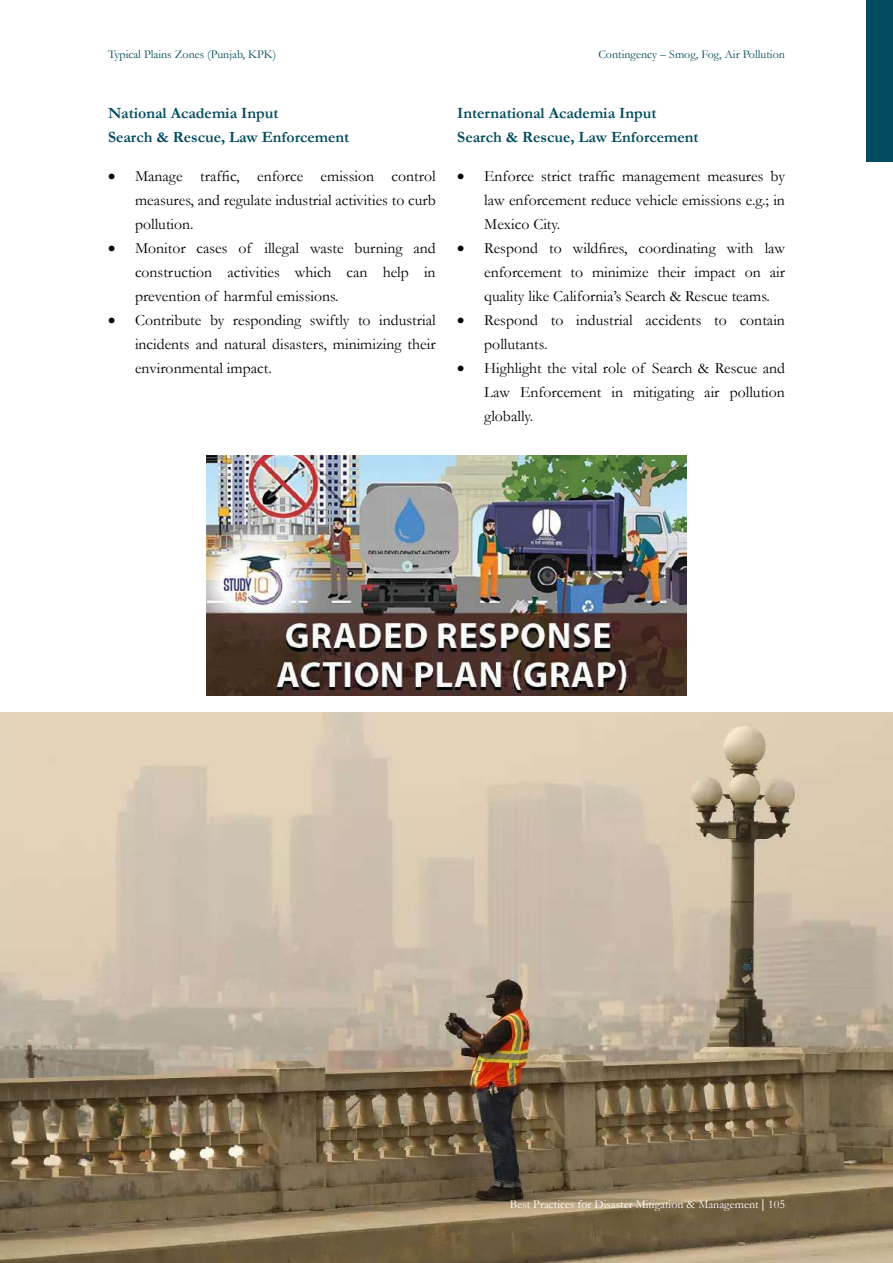
<style>
.page{position:relative;width:893px;height:1263px;background:#fff}
.page>*{position:absolute;margin:0;border:0;box-sizing:border-box;transform-origin:0 0}
.t1{font:15.75px/24px "Garamond";color:#000;text-align:justify}
.t2{font:700 15.75px/24px "Garamond";color:#014c5f}
.t3{font:12px "Garamond";color:#014c5f}
.t4{font:12px "Garamond";color:#fff}
.s1{font-family:"Helvetica"}
</style>
<div class="page">
<div style="left:866px;top:0;width:27px;height:162px;background:#014c5f"></div>
<img style="left:0;top:713px;width:893px;height:550px">
<img style="left:206px;top:455px;width:481px;height:241px">
<p class="t3" style="left:108px;top:46px;width:170px">Typical Plains Zones (Punjab, KPK)</p>
<p class="t3" style="left:598px;top:46px;width:188px">Contingency – Smog, Fog, Air Pollution</p>
<p class="t2" style="left:108px;top:101px;width:243px">National Academia Input<br>Search &amp; Rescue, Law Enforcement</p>
<p class="t1" style="left:135px;top:164px;width:302px;text-indent:-27px">• Manage traffic, enforce emission control measures, and regulate industrial activities to curb pollution.</p>
<p class="t1" style="left:135px;top:236px;width:302px;text-indent:-27px">• Monitor cases of illegal waste burning and construction activities which can help in prevention of harmful emissions.</p>
<p class="t1" style="left:135px;top:308px;width:302px;text-indent:-27px">• Contribute by responding swiftly to industrial incidents and natural disasters, minimizing their environmental impact.</p>
<p class="t2" style="left:457px;top:101px;width:243px">International Academia Input<br>Search &amp; Rescue, Law Enforcement</p>
<p class="t1" style="left:484px;top:164px;width:302px;text-indent:-27px">• Enforce strict traffic management measures by law enforcement reduce vehicle emissions e.g.; in Mexico City.</p>
<p class="t1" style="left:484px;top:236px;width:302px;text-indent:-27px">• Respond to wildfires, coordinating with law enforcement to minimize their impact on air quality like California’s Search &amp; Rescue teams.</p>
<p class="t1" style="left:484px;top:308px;width:302px;text-indent:-27px">• Respond to industrial accidents to contain pollutants.</p>
<p class="t1" style="left:484px;top:356px;width:302px;text-indent:-27px">• Highlight the vital role of Search &amp; Rescue and Law Enforcement in mitigating air pollution globally.</p>
<p class="t4" style="left:510px;top:1196px;width:276px">Best Practices for Disaster Mitigation &amp; Management <span class="s1">|</span> 105</p>
</div>
